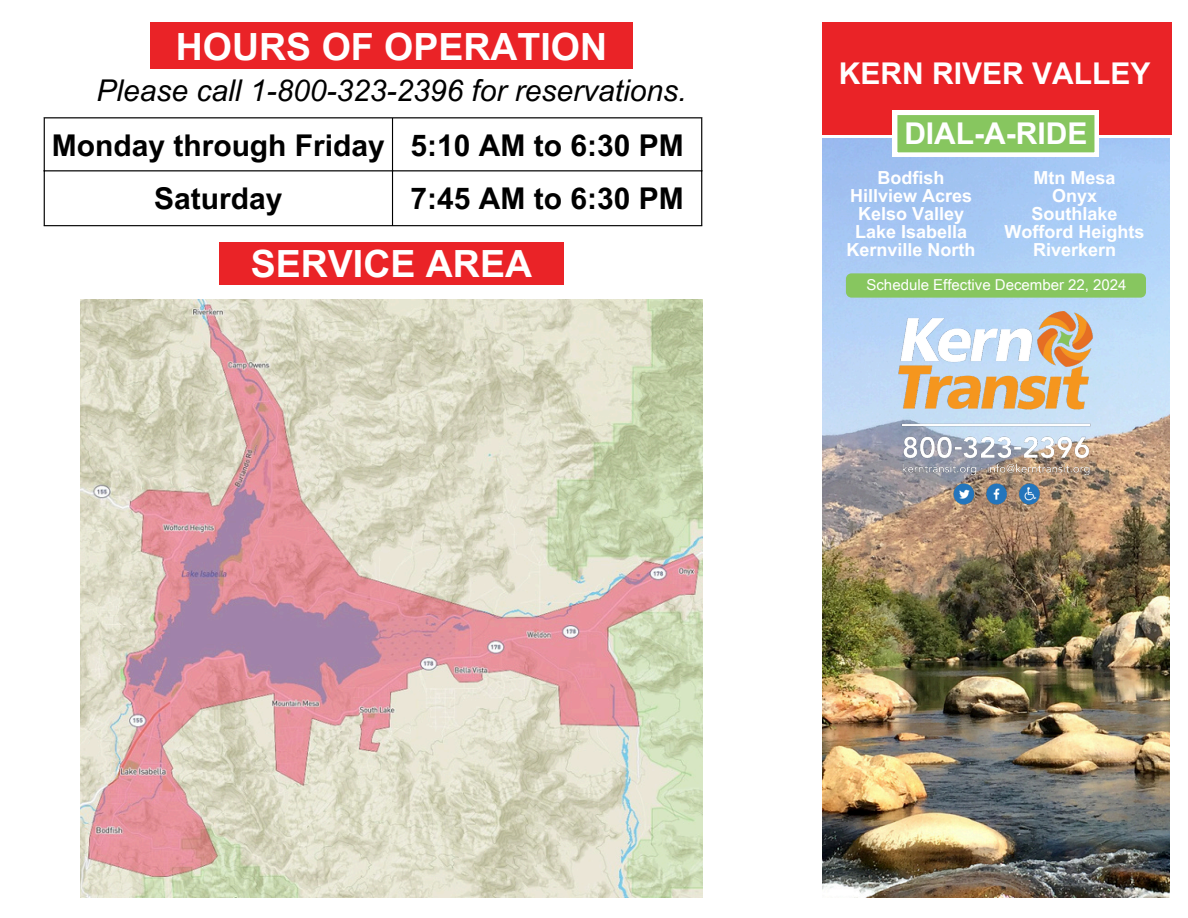
<style>
.page{position:relative;width:1188px;height:918px;background:#fff}
.page>*{position:absolute;margin:0;border:0;box-sizing:border-box;transform-origin:0 0}
.t1{font:700 37.5px "Arial Unicode MS";color:#fff}
.t2{font:700 30px "Arial Unicode MS";color:#000}
.t3{font:italic 30px "Arial MT Pro";color:#000}
.t4{font:700 30px "Arial MT Pro";color:#fff}
.t5{font:700 18px/18px "Arial MT Pro";color:#fff;text-align:center}
.t6{font:15px "Arial Unicode MS";color:#fff}
</style>
<div class="page">
<hr style="left:44px;top:118px;width:1px;height:107px;background:#000">
<hr style="left:392px;top:118px;width:1px;height:107px;background:#000">
<hr style="left:701px;top:118px;width:1px;height:107px;background:#000">
<hr style="left:44px;top:117px;width:658px;height:1px;background:#000">
<hr style="left:44px;top:170px;width:658px;height:1px;background:#000">
<hr style="left:44px;top:225px;width:658px;height:1px;background:#000">
<img style="left:81px;top:300px;width:621px;height:597px">
<div style="left:219px;top:242px;width:345px;height:42px;background:#ea2327"></div>
<div style="left:150px;top:22px;width:483px;height:47px;background:#ea2327"></div>
<div style="left:822px;top:22px;width:349px;height:113px;background:#ea2327"></div>
<img style="left:822px;top:139px;width:348px;height:758px">
<svg style="left:893px;top:111px;width:206px;height:46px;background:#a1d282"></svg>
<img style="left:849px;top:305px;width:296px;height:111px">
<img style="left:894px;top:417px;width:204px;height:94px">
<svg style="left:846px;top:273px;width:300px;height:25px;background:#88c664"></svg>
<h1 class="t1" style="left:176px;top:20px;width:433px">HOURS OF OPERATION</h1>
<p class="t3" style="left:96px;top:79px;width:592px">Please call 1-800-323-2396 for reservations.</p>
<h1 class="t2" style="left:52px;top:124px;width:335px">Monday through Friday</h1>
<h3 class="t2" style="left:410px;top:124px;width:275px">5:10 AM to 6:30 PM</h3>
<p class="t2" style="left:154px;top:177px;width:130px">Saturday</p>
<p class="t2" style="left:410px;top:177px;width:275px">7:45 AM to 6:30 PM</p>
<p class="t1" style="left:251px;top:237px;width:283px">SERVICE AREA</p>
<h4 class="t4" style="left:839px;top:62px;width:313px">KERN RIVER VALLEY</h4>
<h4 class="t4" style="left:904px;top:123px;width:185px">DIAL-A-RIDE</h4>
<p class="t5" style="left:847px;top:171px;width:131px">Bodfish<br>Hillview Acres<br>Kelso Valley<br>Lake Isabella<br>Kernville North</p>
<p class="t5" style="left:1005px;top:171px;width:141px">Mtn Mesa<br>Onyx<br>Southlake<br>Wofford Heights<br>Riverkern</p>
<p class="t6" style="left:866px;top:274px;width:262px">Schedule Effective December 22, 2024</p>
</div>
